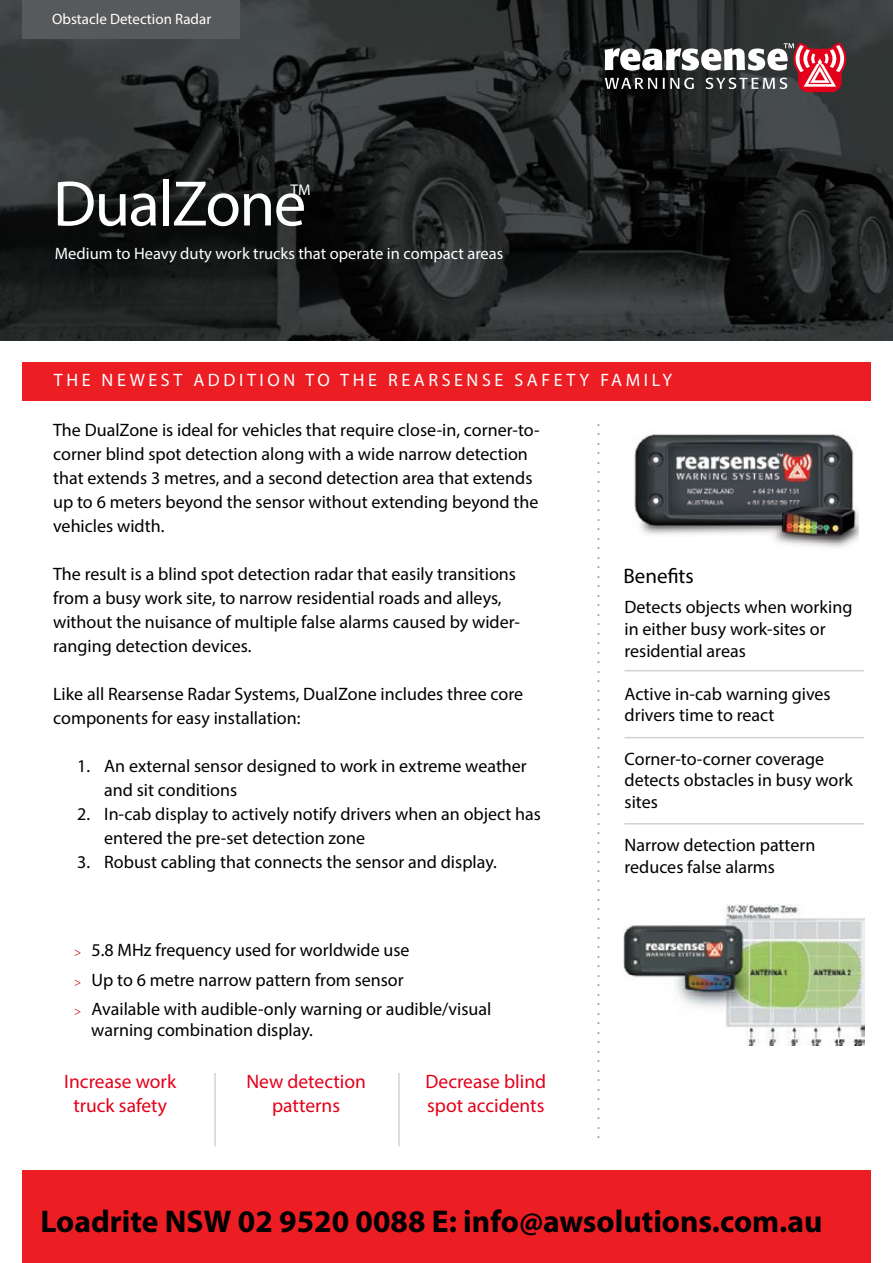
<style>
.page{position:relative;width:893px;height:1263px;background:#fff}
.page>*{position:absolute;margin:0;border:0;box-sizing:border-box;transform-origin:0 0}
.t1{font:64.8px "Myriad Pro";letter-spacing:-.025em;color:#fff}
.t2{font:700 31.5px "Myriad Pro";color:#000}
.t3{font:21px "Myriad Pro";color:#000}
.t4{font:19.5px/24px "Myriad Pro";color:#e3001a;text-align:center}
.t5{font:18px/24px "Myriad Pro";color:#000}
.t6{font:18px "Minion Pro";color:#a3a5a8}
.t7{font:18px "Myriad Pro";letter-spacing:.2em;color:#fff}
.t8{font:16.5px "Myriad Pro";color:#fff}
.t9{font:15.6px "Myriad Pro";color:#fff}
.t10{font:15px "Myriad Pro";color:#fff}
.s1{font-size:12px;color:#d2232a}
</style>
<div class="page">
<div style="left:22px;top:362px;width:849px;height:39px;background:#ed1d24"></div>
<div style="left:22px;top:1170px;width:849px;height:93px;background:#ed1d24"></div>
<hr style="left:625px;top:670px;width:239px;height:1px;background:#d1d3d4">
<hr style="left:625px;top:737px;width:239px;height:1px;background:#d1d3d4">
<hr style="left:625px;top:823px;width:239px;height:1px;background:#d1d3d4">
<hr style="left:214px;top:1073px;width:2px;height:73px;background:#d1d3d4">
<hr style="left:398px;top:1073px;width:2px;height:73px;background:#d1d3d4">
<img style="left:623px;top:904px;width:241px;height:141px">
<img style="left:633px;top:434px;width:226px;height:113px">
<img style="left:0;top:0;width:893px;height:340px">
<div style="left:798px;top:49px;width:44px;height:43px;background:#e3001a;border-radius:10px"></div>
<svg style="left:605px;top:43px;width:241px;height:46px"></svg>
<div style="left:22px;top:0;width:218px;height:39px;background:#58595b"></div>
<p class="t10" style="left:52px;top:10px;width:161px">Obstacle Detection Radar</p>
<h1 class="t1" style="left:53px;top:164px;width:255px">DualZone</h1>
<p class="t9" style="left:291px;top:180px;width:22px">TM</p>
<p class="t8" style="left:55px;top:243px;width:450px">Medium to Heavy duty work trucks that operate in compact areas</p>
<p class="t7" style="left:54px;top:369px;width:620px">THE NEWEST ADDITION TO THE REARSENSE SAFETY FAMILY</p>
<p class="t5" style="left:53px;top:418px;width:488px">The DualZone is ideal for vehicles that require close-in, corner-to&shy;corner blind spot detection along with a wide narrow detection that extends 3 metres, and a second detection area that extends up to 6 meters beyond the sensor without extending beyond the vehicles width.</p>
<p class="t5" style="left:53px;top:562px;width:468px">The result is a blind spot detection radar that easily transitions from a busy work site, to narrow residential roads and alleys, without the nuisance of multiple false alarms caused by wider&shy;ranging detection devices.</p>
<p class="t5" style="left:53px;top:682px;width:472px">Like all Rearsense Radar Systems, DualZone includes three core components for easy installation:</p>
<p class="t5" style="left:104px;top:754px;width:424px;text-indent:-27px">1. An external sensor designed to work in extreme weather and sit conditions</p>
<p class="t5" style="left:104px;top:802px;width:438px;text-indent:-27px">2. In-cab display to actively notify drivers when an object has entered the pre-set detection zone</p>
<p class="t5" style="left:77px;top:850px;width:421px">3. Robust cabling that connects the sensor and display.</p>
<p class="t5" style="left:74px;top:935px;width:419px;line-height:29.5px"><span class="s1">&gt;</span> 5.8 MHz frequency used for worldwide use<br><span class="s1">&gt;</span> Up to 6 metre narrow pattern from sensor<br><span class="s1">&gt;</span> Available with audible-only warning or audible/visual</p>
<p class="t5" style="left:91px;top:1018px;width:223px">warning combination display.</p>
<p class="t4" style="left:64px;top:1069px;width:113px">Increase work truck safety</p>
<p class="t4" style="left:246px;top:1069px;width:121px">New detection patterns</p>
<p class="t4" style="left:425px;top:1069px;width:122px;text-align:left">Decrease blind spot accidents</p>
<p class="t6" style="left:616px;top:423px;width:718px;rotate:90deg">............................................................................</p>
<p class="t3" style="left:623px;top:563px;width:72px">Benefits</p>
<p class="t5" style="left:625px;top:596px;width:229px;line-height:21.6px">Detects objects when working in either busy work-sites or residential areas</p>
<p class="t5" style="left:625px;top:683px;width:208px;line-height:21.6px">Active in-cab warning gives drivers time to react</p>
<p class="t5" style="left:625px;top:747px;width:230px;line-height:21.6px">Corner-to-corner coverage detects obstacles in busy work sites</p>
<p class="t5" style="left:625px;top:834px;width:192px;line-height:21.6px">Narrow detection pattern reduces false alarms</p>
<h2 class="t2" style="left:40px;top:1201px;width:783px">Loadrite NSW 02 9520 0088 E: info@awsolutions.com.au</h2>
</div>
